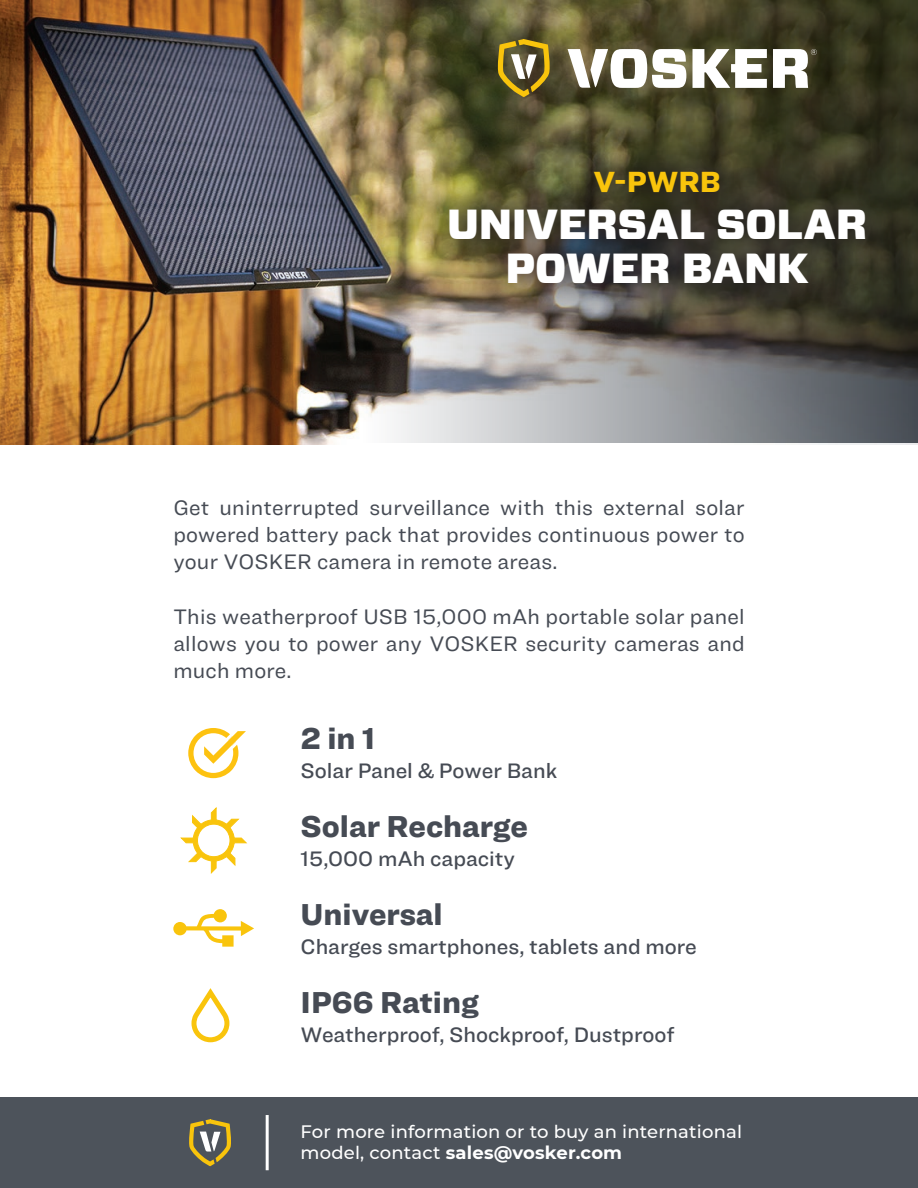
<style>
.page{position:relative;width:918px;height:1188px;background:#fff}
.page>*{position:absolute;margin:0;border:0;box-sizing:border-box;transform-origin:0 0}
.t1{font:900 42px/45px "Vitesse Sans";letter-spacing:-.005em;color:#fff;text-align:center}
.t2{font:900 31.35px "Ringside";color:#464b54}
.t3{font:900 30.3px "Ringside";color:#f9c40c}
.t4{font:21.75px/27.2px "Ringside";letter-spacing:.01em;color:#464b54;text-align:justify}
.t5{font:500 21.75px "Ringside";color:#464b54}
.t6{font:500 18px/21px "Montserrat";letter-spacing:.01em;color:#fff}
.s1{font-weight:700}
</style>
<div class="page">
<img style="left:0;top:0;width:918px;height:445px">
<img style="left:361px;top:0;width:557px;height:442px">
<div style="left:0;top:1097px;width:918px;height:91px;background:#4d535b"></div>
<hr style="left:266px;top:1115px;width:3px;height:55px;background:#fff">
<svg style="left:496px;top:39px;width:55px;height:58px;background:#887838"></svg>
<svg style="left:568px;top:49px;width:118px;height:39px"></svg>
<svg style="left:693px;top:49px;width:74px;height:39px"></svg>
<svg style="left:773px;top:49px;width:44px;height:39px"></svg>
<div style="left:421px;top:179px;width:473px;height:133px;background:#231f20;opacity:.75"></div>
<div style="left:573px;top:150px;width:168px;height:65px;background:#231f20;opacity:.77"></div>
<svg style="left:191px;top:988px;width:39px;height:55px"></svg>
<svg style="left:188px;top:728px;width:58px;height:50px"></svg>
<svg style="left:173px;top:909px;width:81px;height:38px"></svg>
<svg style="left:180px;top:807px;width:67px;height:67px"></svg>
<svg style="left:189px;top:1119px;width:42px;height:47px"></svg>
<h3 class="t3" style="left:594px;top:159px;width:129px">V-PWRB</h3>
<h1 class="t1" style="left:447px;top:202px;width:422px">UNIVERSAL SOLAR<br>POWER BANK</h1>
<p class="t4" style="left:173px;top:493px;width:573px">Get uninterrupted surveillance with this external solar powered battery pack that provides continuous power to your VOSKER camera in remote areas.</p>
<p class="t4" style="left:173px;top:602px;width:573px">This weatherproof USB 15,000 mAh portable solar panel allows you to power any VOSKER security cameras and much more.</p>
<h2 class="t2" style="left:301px;top:715px;width:76px">2 in 1</h2>
<p class="t5" style="left:301px;top:755px;width:258px">Solar Panel &amp; Power Bank</p>
<h2 class="t2" style="left:301px;top:803px;width:229px">Solar Recharge</h2>
<p class="t5" style="left:301px;top:843px;width:216px">15,000 mAh capacity</p>
<h2 class="t2" style="left:301px;top:891px;width:144px">Universal</h2>
<p class="t5" style="left:301px;top:931px;width:398px">Charges smartphones, tablets and more</p>
<h2 class="t2" style="left:301px;top:979px;width:180px">IP66 Rating</h2>
<p class="t5" style="left:301px;top:1019px;width:375px">Weatherproof, Shockproof, Dustproof</p>
<p class="t6" style="left:301px;top:1121px;width:443px">For more information or to buy an international model, contact <span class="s1">sales@vosker.com</span></p>
</div>
